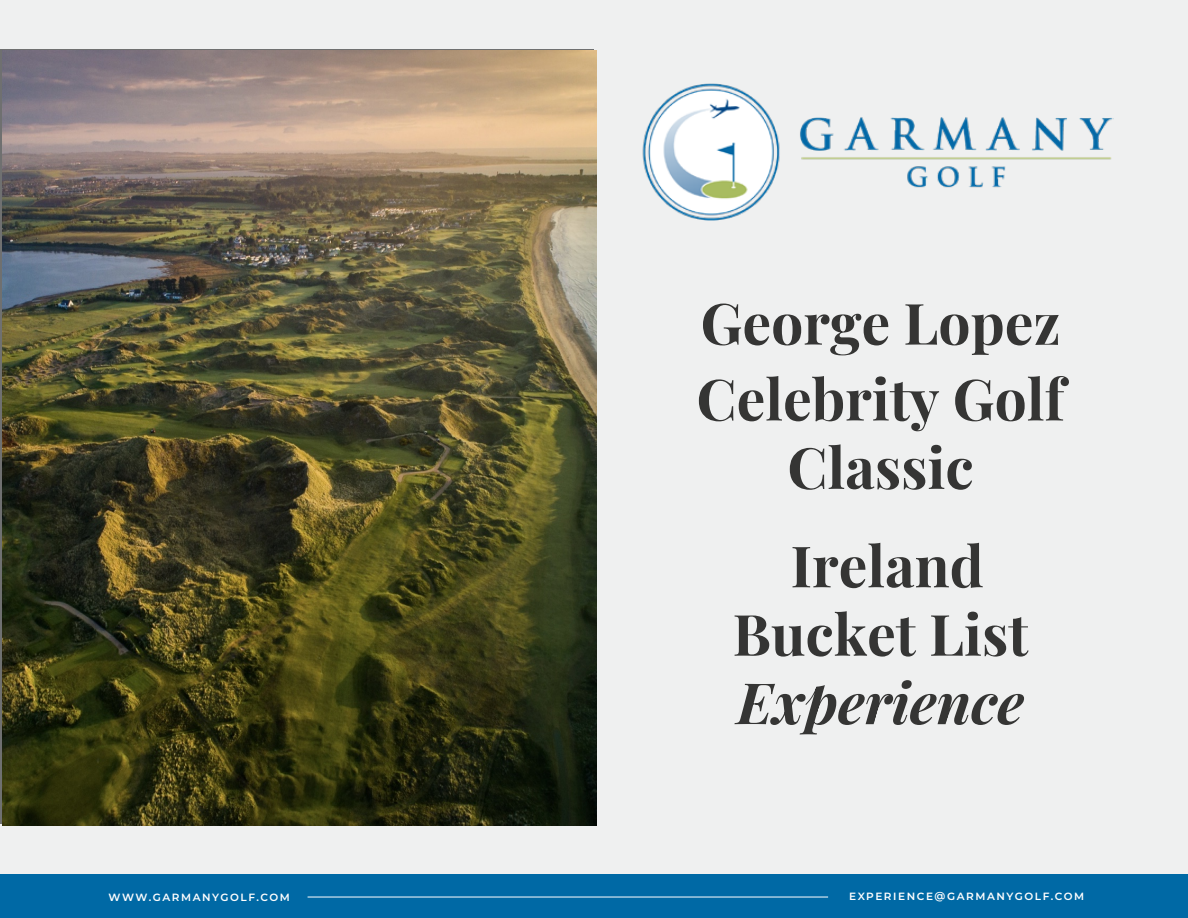
<style>
.page{position:relative;width:1188px;height:918px;background:#eff0f0}
.page>*{position:absolute;margin:0;border:0;box-sizing:border-box;transform-origin:0 0}
.t1{font:700 57px/75.9px "Playfair Display";color:#353534}
.t2{font:700 57px "Playfair Display";color:#353534}
.t3{font:italic 700 57px "Playfair Display";color:#353534}
.t4{font:600 10.5px "Montserrat";letter-spacing:.15em;color:#fff}
</style>
<div class="page">
<div style="left:0;top:875px;width:1188px;height:43px;background:#0069a5"></div>
<hr style="left:308px;top:897px;width:520px;height:1px;background:#fff">
<img style="left:642px;top:83px;width:472px;height:138px">
<img style="left:2px;top:50px;width:595px;height:775px">
<h1 class="t1" style="left:696px;top:281px;width:370px">George Lopez<br>Celebrity Golf</h1>
<h1 class="t1" style="left:787px;top:414px;width:198px;line-height:98.4px">Classic<br>Ireland</h1>
<h1 class="t2" style="left:733px;top:590px;width:297px">Bucket List</h1>
<h1 class="t3" style="left:737px;top:658px;width:289px">Experience</h1>
<p class="t4" style="left:108px;top:890px;width:183px">WWW.GARMANYGOLF.COM</p>
<p class="t4" style="left:849px;top:889px;width:237px">EXPERIENCE@GARMANYGOLF.COM</p>
</div>
